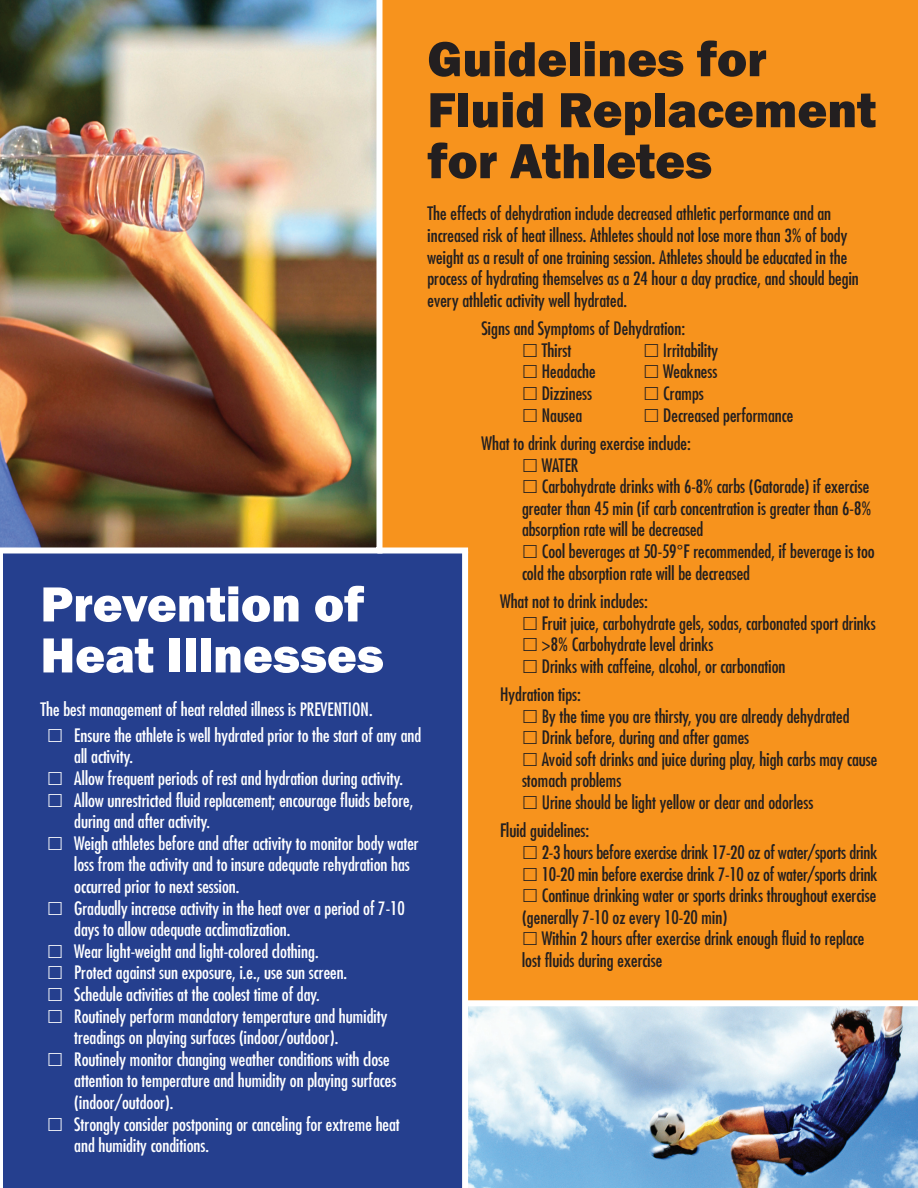
<style>
.page{position:relative;width:918px;height:1188px;background:#fff}
.page>*{position:absolute;margin:0;border:0;box-sizing:border-box;transform-origin:0 0}
.t1{font:800 51px/51px "Franklin Gothic";color:#231f20}
.t2{font:800 51px/51px "Franklin Gothic";color:#fff}
.t3{font:condensed 18px/21.6px "Futura";color:#231f20}
.t4{font:condensed 18px/21.6px "Futura";color:#fff}
.s1{font-family:"Arial";font-stretch:normal}
</style>
<div class="page">
<div style="left:332px;top:0;width:586px;height:1188px;background:#f7931d"></div>
<div style="left:0;top:550px;width:466px;height:638px;background:#253f8e"></div>
<img style="left:0;top:0;width:382px;height:554px">
<img style="left:468px;top:1006px;width:450px;height:182px">
<hr style="left:0;top:551px;width:3px;height:637px;background:#fff">
<div style="left:377px;top:548px;width:91px;height:6px;background:#fff"></div>
<div style="left:462px;top:551px;width:6px;height:637px;background:#fff"></div>
<div style="left:466px;top:1000px;width:452px;height:6px;background:#fff"></div>
<h1 class="t1" style="left:427px;top:33px;width:450px">Guidelines for<br>Fluid Replacement for Athletes</h1>
<p class="t3" style="left:428px;top:203px;width:433px">The effects of dehydration include decreased athletic performance and an increased risk of heat illness. Athletes should not lose more than 3% of body weight as a result of one training session. Athletes should be educated in the process of hydrating themselves as a 24 hour a day practice, and should begin every athletic activity well hydrated.</p>
<p class="t3" style="left:542px;top:317px;width:145px;text-indent:-60px">Signs and Symptoms of Dehydration:<br>Thirst</p>
<p class="t3" style="left:663px;top:339px;width:56px">Irritability</p>
<h1 class="t2" style="left:40px;top:579px;width:345px">Prevention of<br>Heat Illnesses</h1>
<p class="t4" style="left:74px;top:696px;width:348px;line-height:26px;text-indent:-34px">The best management of heat related illness is PREVENTION.<br>Ensure the athlete is well hydrated prior to the start of any and</p>
<p class="t4" style="left:74px;top:745px;width:346px">all activity.<br>Allow frequent periods of rest and hydration during activity.<br>Allow unrestricted fluid replacement; encourage fluids before, during and after activity.<br>Weigh athletes before and after activity to monitor body water loss from the activity and to insure adequate rehydration has occurred prior to next session.<br>Gradually increase activity in the heat over a period of 7-10 days to allow adequate acclimatization.<br>Wear light-weight and light-colored clothing.<br>Protect against sun exposure, i.e., use sun screen.<br>Schedule activities at the coolest time of day.<br>Routinely perform mandatory temperature and humidity treadings on playing surfaces (indoor/outdoor).<br>Routinely monitor changing weather conditions with close attention to temperature and humidity on playing surfaces (indoor/outdoor).<br>Strongly consider postponing or canceling for extreme heat and humidity conditions.</p>
<p class="t3" style="left:542px;top:361px;width:55px">Headache</p>
<p class="t3" style="left:663px;top:361px;width:56px">Weakness</p>
<p class="t3" style="left:542px;top:382px;width:52px">Dizziness</p>
<p class="t3" style="left:663px;top:382px;width:42px">Cramps</p>
<p class="t3" style="left:542px;top:404px;width:42px">Nausea</p>
<p class="t3" style="left:482px;top:400px;width:313px;line-height:28.3px;text-indent:182px">Decreased performance<br>What to drink during exercise include:</p>
<p class="t3" style="left:542px;top:454px;width:38px">WATER</p>
<p class="t3" style="left:542px;top:475px;width:329px">Carbohydrate drinks with 6-8% carbs (Gatorade) if exercise</p>
<p class="t3" style="left:522px;top:497px;width:351px">greater than 45 min (if carb concentration is greater than 6-8%</p>
<p class="t3" style="left:522px;top:518px;width:183px">absorption rate will be decreased</p>
<p class="t3" style="left:542px;top:540px;width:334px">Cool beverages at 50-59<span class="s1">°</span>F recommended, if beverage is too</p>
<p class="t3" style="left:522px;top:562px;width:230px">cold the absorption rate will be decreased</p>
<p class="t3" style="left:542px;top:590px;width:336px;text-indent:-42px">What not to drink includes:<br>Fruit juice, carbohydrate gels, sodas, carbonated sport drinks &gt;8% Carbohydrate level drinks<br>Drinks with caffeine, alcohol, or carbonation</p>
<p class="t3" style="left:500px;top:683px;width:82px">Hydration tips:</p>
<p class="t3" style="left:542px;top:705px;width:309px">By the time you are thirsty, you are already dehydrated</p>
<p class="t3" style="left:542px;top:726px;width:209px">Drink before, during and after games</p>
<p class="t3" style="left:542px;top:748px;width:337px">Avoid soft drinks and juice during play, high carbs may cause</p>
<p class="t3" style="left:522px;top:770px;width:101px">stomach problems</p>
<p class="t3" style="left:542px;top:791px;width:273px">Urine should be light yellow or clear and odorless</p>
<p class="t3" style="left:500px;top:820px;width:91px">Fluid guidelines:</p>
<p class="t3" style="left:542px;top:841px;width:337px">2-3 hours before exercise drink 17-20 oz of water/sports drink</p>
<p class="t3" style="left:542px;top:863px;width:337px">10-20 min before exercise drink 7-10 oz of water/sports drink</p>
<p class="t3" style="left:542px;top:884px;width:336px">Continue drinking water or sports drinks throughout exercise</p>
<p class="t3" style="left:522px;top:906px;width:207px">(generally 7-10 oz every 10-20 min)</p>
<p class="t3" style="left:542px;top:928px;width:324px">Within 2 hours after exercise drink enough fluid to replace</p>
<p class="t3" style="left:522px;top:949px;width:142px">lost fluids during exercise</p>
</div>
